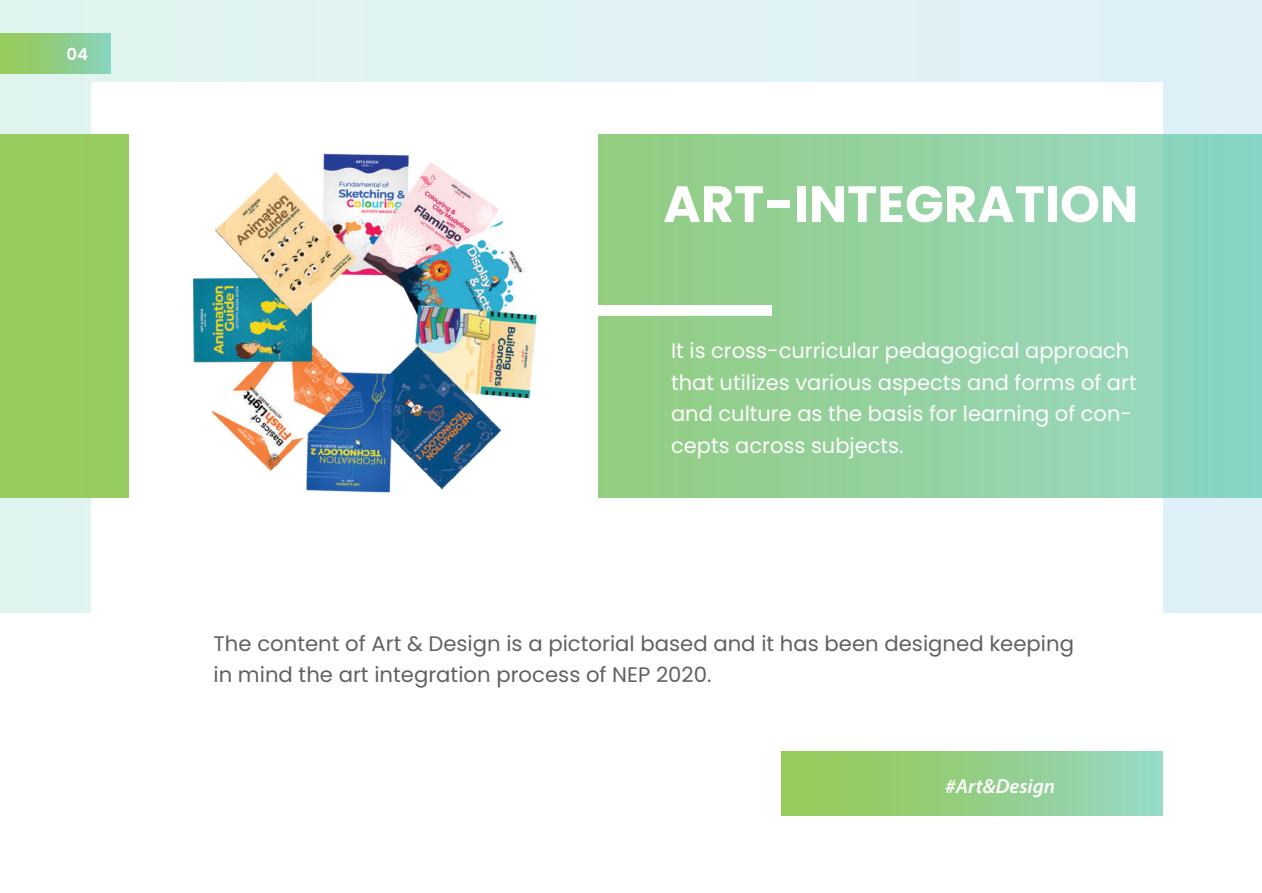
<style>
.page{position:relative;width:1262px;height:893px;background:#fff}
.page>*{position:absolute;margin:0;border:0;box-sizing:border-box;transform-origin:0 0}
.t1{font:700 51px "Poppins";color:#fff}
.t2{font:21px/31.5px "Poppins";color:#fff}
.t3{font:21px/30.6px "Poppins";color:#606160}
.t4{font:italic 600 20.4px "Myriad Pro";color:#fff}
.t5{font:600 16.5px "Poppins";color:#fff}
</style>
<div class="page">
<div style="left:0;top:0;width:1262px;height:612px;background:#e0f2f4"></div>
<div style="left:92px;top:82px;width:1071px;height:809px;background:#fff"></div>
<svg style="left:0;top:134px;width:1262px;height:363px;background:#93d198"></svg>
<div style="left:0;top:34px;width:111px;height:39px;background:linear-gradient(to right,#97c950,#88d2bb)"></div>
<div style="left:587px;top:304px;width:185px;height:11px;background:#fff"></div>
<div style="left:129px;top:121px;width:468px;height:393px;background:#fff"></div>
<img style="left:193px;top:153px;width:344px;height:340px">
<div style="left:781px;top:751px;width:382px;height:64px;background:linear-gradient(to right,#95c84f,#95d7c2)"></div>
<p class="t5" style="left:66px;top:44px;width:23px">04</p>
<h1 class="t1" style="left:663px;top:174px;width:477px">ART-INTEGRATION</h1>
<p class="t2" style="left:671px;top:335px;width:467px">It is cross-curricular pedagogical approach that utilizes various aspects and forms of art and culture as the basis for learning of con&shy;cepts across subjects.</p>
<p class="t3" style="left:213px;top:628px;width:862px">The content of Art &amp; Design is a pictorial based and it has been designed keeping in mind the art integration process of NEP 2020.</p>
<p class="t4" style="left:945px;top:772px;width:112px">#Art&amp;Design</p>
</div>
